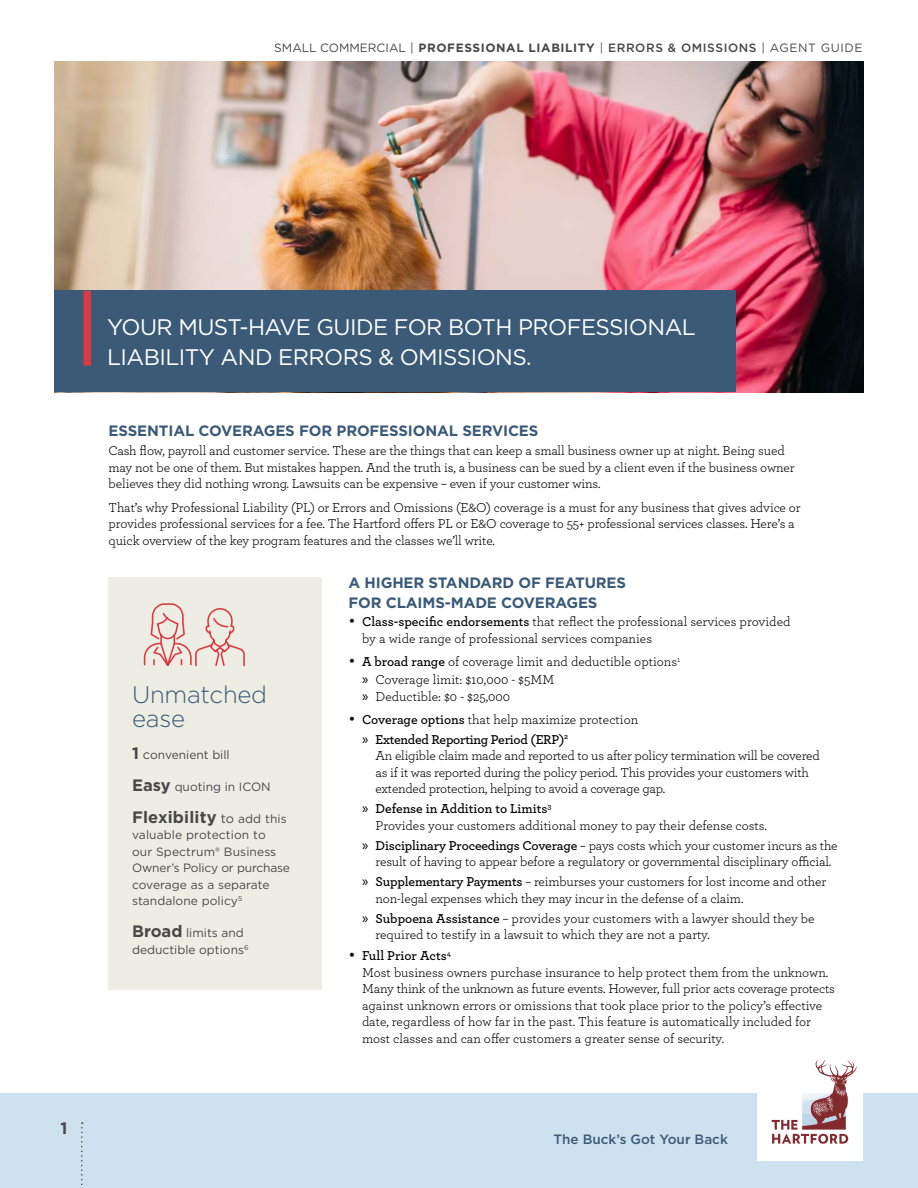
<style>
.page{position:relative;width:918px;height:1188px;background:#fff}
.page>*{position:absolute;margin:0;border:0;box-sizing:border-box;transform-origin:0 0}
.t1{font:300 24px/24px "Gotham";letter-spacing:-.01em;color:#3b5a78}
.t2{font:22.5px/30px "Gotham";letter-spacing:-.025em;color:#fff}
.t3{font:700 16.5px "Gotham";letter-spacing:.01em;color:#484848}
.t4{font:700 15px/19.5px "Gotham";letter-spacing:-.01em;color:#3b5a78}
.t5{font:13.5px/16.5px "Archer";letter-spacing:-.01em;color:#000}
.t6{font:600 13.5px/20px "Archer";letter-spacing:-.02em;color:#000}
.t7{font:500 13.5px "Gotham";color:#3b5a78}
.t8{font:12px/16.5px "Gotham";color:#484848}
.s1{font-weight:700}
.s2{font-weight:500}
.s3{font-weight:700;font-size:16.5px}
.s4{font-size:12.75px}
.s5{font-weight:400;font-size:12.75px}
.s6{font-weight:400;font-size:12px}
.s7{font-family:"Gotham";font-size:15px}
.s8{font-weight:600}
.s9{font-family:"Myriad Pro";font-size:15px}
.s10{font-family:"Gotham";font-weight:400;font-size:15px}
.s11{font-weight:400}
.s12{font-family:"Myriad Pro";font-weight:400;font-size:15px}
</style>
<div class="page">
<img style="left:54px;top:61px;width:810px;height:331px">
<div style="left:0;top:1094px;width:918px;height:94px;background:#cee1ee"></div>
<svg style="left:81px;top:1122px;width:2px;height:63px"></svg>
<div style="left:757px;top:1053px;width:106px;height:108px;background:#fff"></div>
<svg style="left:772px;top:1060px;width:85px;height:84px"></svg>
<div style="left:54px;top:291px;width:682px;height:101px;background:#3b5a78"></div>
<div style="left:84px;top:291px;width:7px;height:75px;background:#dc3942"></div>
<div style="left:108px;top:577px;width:214px;height:413px;background:#ebece1"></div>
<svg style="left:143px;top:603px;width:102px;height:64px"></svg>
<p class="t8" style="left:274px;top:40px;width:590px">SMALL COMMERCIAL | <span class="s1">PROFESSIONAL LIABILITY</span> | <span class="s2">ERRORS &amp; OMISSIONS</span> | AGENT GUIDE</p>
<p class="t3" style="left:61px;top:1117px;width:8px">1</p>
<h2 class="t2" style="left:107px;top:312px;width:590px">YOUR MUST-HAVE GUIDE FOR BOTH PROFESSIONAL<br>LIABILITY AND ERRORS &amp; OMISSIONS.</h2>
<p class="t4" style="left:109px;top:421px;width:431px">ESSENTIAL COVERAGES FOR PROFESSIONAL SERVICES</p>
<p class="t5" style="left:109px;top:442px;width:687px">Cash flow, payroll and customer service. These are the things that can keep a small business owner up at night. Being sued may not be one of them. But mistakes happen. And the truth is, a business can be sued by a client even if the business owner believes they did nothing wrong. Lawsuits can be expensive – even if your customer wins.</p>
<p class="t5" style="left:109px;top:498px;width:693px">That’s why Professional Liability (PL) or Errors and Omissions (E&amp;O) coverage is a must for any business that gives advice or provides professional services for a fee. The Hartford offers PL or E&amp;O coverage to 55+ professional services classes. Here’s a quick overview of the key program features and the classes we’ll write.</p>
<h1 class="t1" style="left:132px;top:682px;width:137px">Unmatched ease</h1>
<p class="t8" style="left:132px;top:746px;width:99px"><span class="s3">1</span> <span class="s4">c</span>onvenient bill</p>
<p class="t8" style="left:132px;top:778px;width:140px"><span class="s3">Easy</span> quoting in ICON</p>
<p class="t3" style="left:132px;top:806px;width:156px">Flexibility <span class="s5">to</span> <span class="s6">add this</span></p>
<p class="t8" style="left:132px;top:826px;width:159px">valuable protection to<br>our Spectrum® Business<br>Owner’s Policy or purchase coverage as a separate standalone policy<sup>5</sup></p>
<p class="t8" style="left:132px;top:924px;width:118px"><span class="s3">Broad</span> limits and deductible options<sup>6</sup></p>
<p class="t4" style="left:349px;top:573px;width:279px">A HIGHER STANDARD OF FEATURES<br>FOR CLAIMS-MADE COVERAGES</p>
<p class="t5" style="left:362px;top:613px;width:430px;text-indent:-14px"><span class="s7">•</span> <span class="s8">Class-specific endorsements</span> that reflect the professional services provided by a wide range of professional services companies</p>
<p class="t5" style="left:362px;top:652px;width:320px;line-height:17.9px;text-indent:-13px"><span class="s7">•</span> <span class="s8">A broad range</span> of coverage limit and deductible options<sup>1 </sup><span class="s9">»</span> Coverage limit: $10,000 - $5MM</p>
<p class="t5" style="left:362px;top:687px;width:150px"><span class="s9">»</span> Deductible: $0 - $25,000</p>
<p class="t6" style="left:362px;top:709px;width:278px;text-indent:-13px"><span class="s10">•</span> Coverage options <span class="s11">that help maximize protection </span><span class="s12">»</span> Extended Reporting Period (ERP)<sup>2</sup></p>
<p class="t5" style="left:376px;top:747px;width:446px">An eligible claim made and reported to us after policy termination will be covered as if it was reported during the policy period. This provides your customers with extended protection, helping to avoid a coverage gap.</p>
<p class="t5" style="left:376px;top:800px;width:393px;text-indent:-13px"><span class="s9">»</span> <span class="s8">Defense in Addition to Limits</span><sup>3<br></sup>Provides your customers additional money to pay their defense costs.</p>
<p class="t5" style="left:362px;top:836px;width:477px;text-align:center"><span class="s9">»</span> <span class="s8">Disciplinary Proceedings Coverage</span> – pays costs which your customer incurs as the result of having to appear before a regulatory or governmental disciplinary official.</p>
<p class="t5" style="left:376px;top:873px;width:452px;text-indent:-14px"><span class="s9">»</span> <span class="s8">Supplementary Payments</span> – reimburses your customers for lost income and other non-legal expenses which they may incur in the defense of a claim.</p>
<p class="t5" style="left:376px;top:910px;width:441px;text-indent:-14px"><span class="s9">»</span> <span class="s8">Subpoena Assistance</span> – provides your customers with a lawyer should they be required to testify in a lawsuit to which they are not a party.</p>
<p class="t5" style="left:362px;top:947px;width:475px;text-indent:-13px"><span class="s7">•</span> <span class="s8">Full Prior Acts</span><sup>4<br></sup>Most business owners purchase insurance to help protect them from the unknown.<br>Many think of the unknown as future events. However, full prior acts coverage protects against unknown errors or omissions that took place prior to the policy’s effective date, regardless of how far in the past. This feature is automatically included for most classes and can offer customers a greater sense of security.</p>
<p class="t7" style="left:554px;top:1130px;width:176px">The Buck’s Got Your Back</p>
</div>
